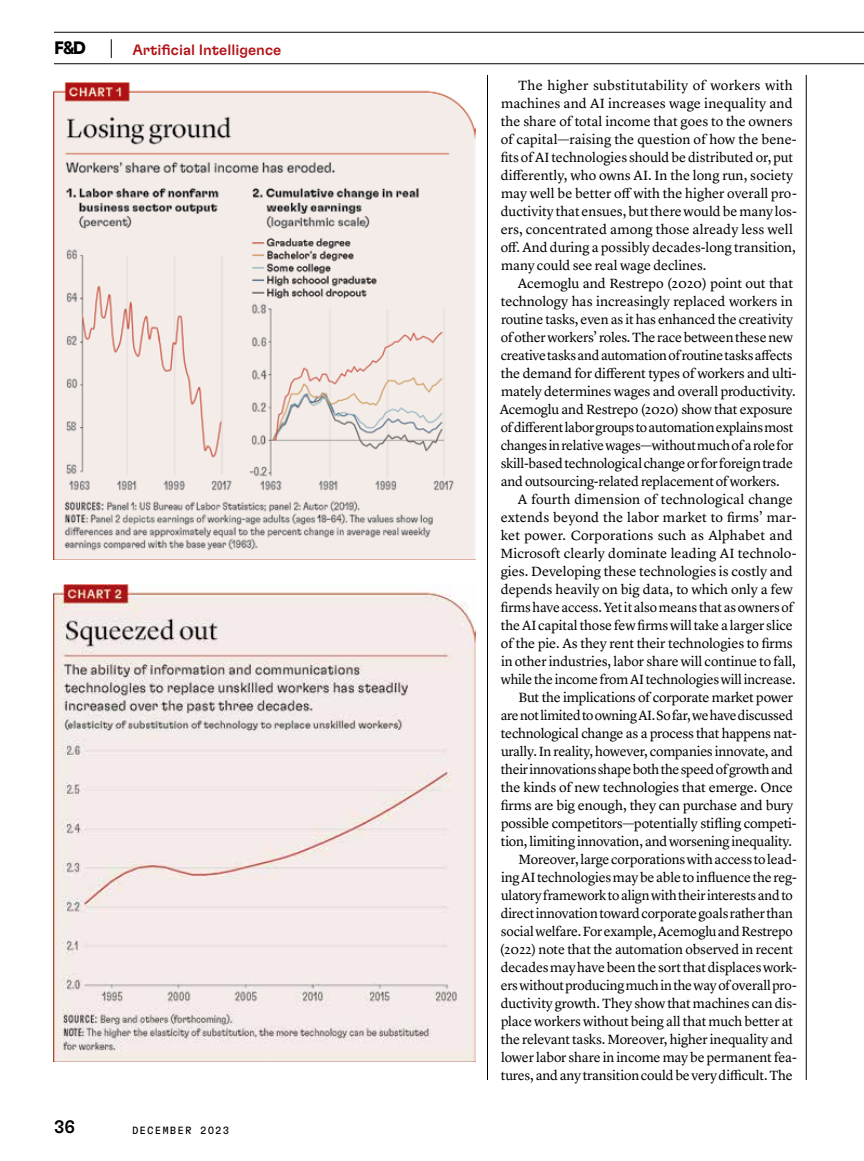
<style>
.page{position:relative;width:864px;height:1161px;background:#fff}
.page>*{position:absolute;margin:0;border:0;box-sizing:border-box;transform-origin:0 0}
.t1{font:700 18px "GT Flexa";color:#000}
.t2{font:500 18px "GT Flexa";color:#000}
.t3{font:500 15px "GT Flexa";color:#b11116}
.t4{font:13.8px/18px "Lyon Text";letter-spacing:-.01em;color:#000}
.t5{font:13.8px "Lyon Text";letter-spacing:.01em;color:#000}
.t6{font:10.5px "GT Flexa Mono";letter-spacing:.1em;color:#000}
</style>
<div class="page">
<svg style="left:111px;top:39px;width:1px;height:19px"></svg>
<hr style="left:806px;top:75px;width:1px;height:1005px;background:#000">
<hr style="left:487px;top:75px;width:1px;height:1005px;background:#000">
<hr style="left:54px;top:32px;width:810px;height:1px;background:#000">
<hr style="left:54px;top:63px;width:810px;height:1px;background:#000">
<img style="left:54px;top:82px;width:421px;height:477px">
<img style="left:53px;top:584px;width:422px;height:477px">
<h1 class="t1" style="left:54px;top:37px;width:33px">F&amp;D</h1>
<p class="t3" style="left:132px;top:40px;width:150px">Artificial Intelligence</p>
<h1 class="t2" style="left:55px;top:1116px;width:22px">36</h1>
<p class="t6" style="left:132px;top:1124px;width:99px">DECEMBER 2023</p>
<p class="t4" style="left:501px;top:75px;width:298px;text-indent:17px">The higher substitutability of workers with machines and AI increases wage inequality and the share of total income that goes to the owners of capital—raising the question of how the bene&shy;fits of AI technologies should be distributed or, put differently, who owns AI. In the long run, society may well be better off with the higher overall pro&shy;ductivity that ensues, but there would be many los&shy;ers, concentrated among those already less well off. And during a possibly decades-long transition, many could see real wage declines.</p>
<p class="t4" style="left:500px;top:273px;width:298px;text-indent:18px">Acemoglu and Restrepo (2020) point out that technology has increasingly replaced workers in routine tasks, even as it has enhanced the creativity of other workers’ roles. The race between these new creative tasks and automation of routine tasks affects the demand for different types of workers and ulti&shy;mately determines wages and overall productivity.<br>Acemoglu and Restrepo (2020) show that exposure of different labor groups to automation explains most changes in relative wages—without much of a role for skill-based technological change or for foreign trade and outsourcing-related replacement of workers.</p>
<p class="t5" style="left:518px;top:489px;width:276px">A fourth dimension of technological change</p>
<p class="t4" style="left:501px;top:507px;width:298px">extends beyond the labor market to firms’ mar-</p>
<p class="t5" style="left:501px;top:525px;width:294px">ket power. Corporations such as Alphabet and</p>
<p class="t4" style="left:501px;top:543px;width:298px">Microsoft clearly dominate leading AI technolo-</p>
<p class="t4" style="left:501px;top:561px;width:294px">gies. Developing these technologies is costly and</p>
<p class="t4" style="left:501px;top:579px;width:294px">depends heavily on big data, to which only a few</p>
<p class="t4" style="left:501px;top:597px;width:294px">firms have access. Yet it also means that as owners of</p>
<p class="t4" style="left:501px;top:615px;width:293px">the AI capital those few firms will take a larger slice</p>
<p class="t4" style="left:501px;top:633px;width:294px">of the pie. As they rent their technologies to firms</p>
<p class="t4" style="left:501px;top:651px;width:297px">in other industries, labor share will continue to fall,</p>
<p class="t4" style="left:501px;top:669px;width:296px">while the income from AI technologies will increase.</p>
<p class="t4" style="left:519px;top:687px;width:276px">But the implications of corporate market power</p>
<p class="t4" style="left:501px;top:705px;width:294px">are not limited to owning AI. So far, we have discussed</p>
<p class="t4" style="left:501px;top:723px;width:297px">technological change as a process that happens nat-</p>
<p class="t4" style="left:501px;top:741px;width:293px">urally. In reality, however, companies innovate, and</p>
<p class="t4" style="left:501px;top:759px;width:294px">their innovations shape both the speed of growth and</p>
<p class="t4" style="left:501px;top:777px;width:293px">the kinds of new technologies that emerge. Once</p>
<p class="t4" style="left:501px;top:795px;width:294px">firms are big enough, they can purchase and bury</p>
<p class="t4" style="left:501px;top:813px;width:297px">possible competitors—potentially stifling competi-</p>
<p class="t4" style="left:501px;top:831px;width:293px">tion, limiting innovation, and worsening inequality.</p>
<p class="t4" style="left:519px;top:849px;width:280px">Moreover, large corporations with access to lead-</p>
<p class="t4" style="left:501px;top:867px;width:297px">ing AI technologies may be able to influence the reg-</p>
<p class="t4" style="left:501px;top:885px;width:293px">ulatory framework to align with their interests and to</p>
<p class="t4" style="left:501px;top:903px;width:294px">direct innovation toward corporate goals rather than</p>
<p class="t4" style="left:501px;top:921px;width:294px">social welfare. For example, Acemoglu and Restrepo</p>
<p class="t4" style="left:500px;top:939px;width:295px">(2022) note that the automation observed in recent</p>
<p class="t4" style="left:501px;top:957px;width:298px">decades may have been the sort that displaces work-</p>
<p class="t4" style="left:501px;top:975px;width:298px">ers without producing much in the way of overall pro-</p>
<p class="t4" style="left:501px;top:993px;width:298px">ductivity growth. They show that machines can dis-</p>
<p class="t4" style="left:501px;top:1011px;width:294px">place workers without being all that much better at</p>
<p class="t4" style="left:501px;top:1029px;width:294px">the relevant tasks. Moreover, higher inequality and</p>
<p class="t4" style="left:501px;top:1047px;width:297px">lower labor share in income may be permanent fea-</p>
<p class="t4" style="left:501px;top:1065px;width:293px">tures, and any transition could be very difficult. The</p>
</div>
